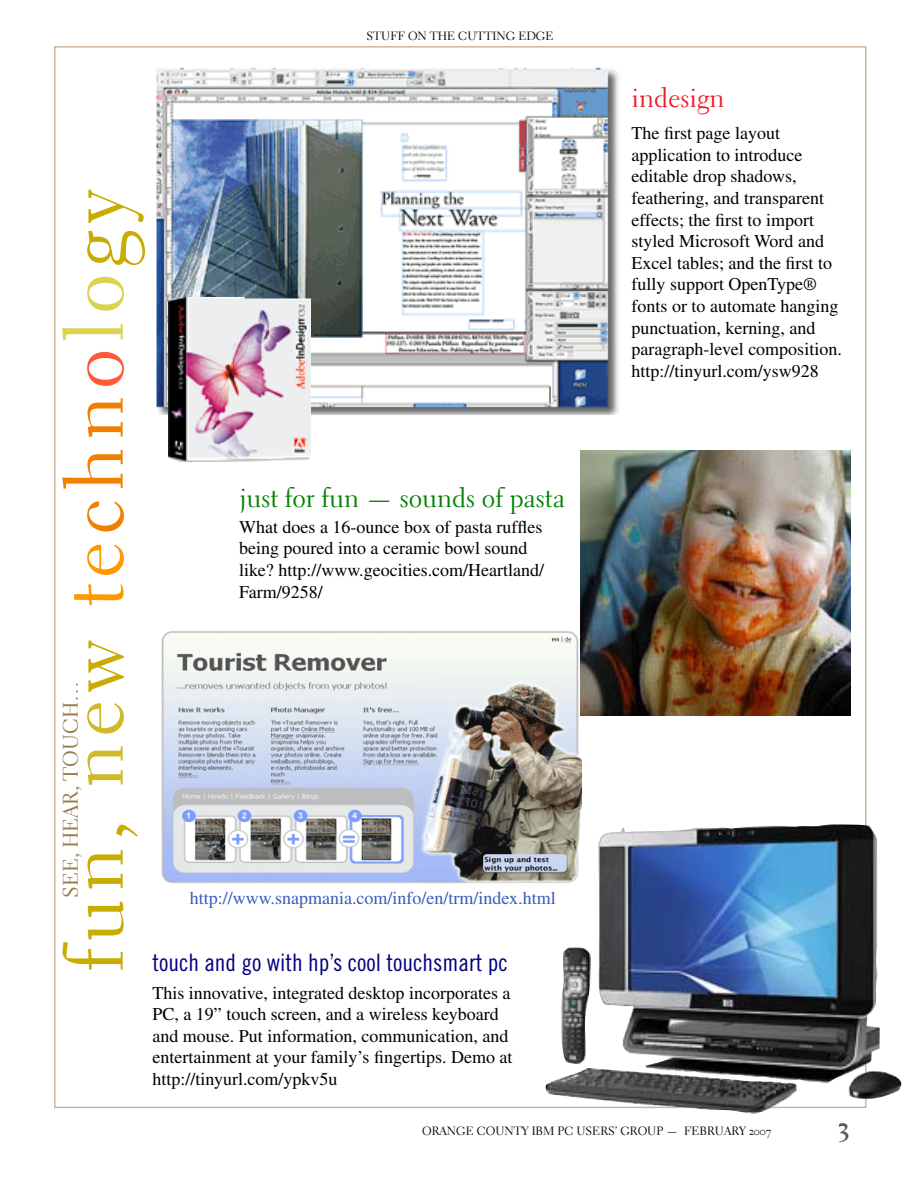
<style>
.page{position:relative;width:918px;height:1188px;background:#fff}
.page>*{position:absolute;margin:0;border:0;box-sizing:border-box;transform-origin:0 0}
.t1{font:81px "Electra LH Regular Os F";letter-spacing:.075em;color:#c8ac01}
.t2{font:27px "Electra LH Regular Os F";color:#008000}
.t3{font:27px "Electra LH Regular Os F";color:#ed1c24}
.t4{font:24px "Trade Gothic LT Cond Eighteen";color:#000080}
.t5{font:21px "Electra LH Regular SC";color:#957b4a}
.t6{font:18px/21.6px "Times";color:#000}
.t7{font:18px "Times";color:#395abb}
.t8{font:12px "Electra LH Regular Os F";color:#000}
.s1{color:#d1b92a}
.s2{color:#f90}
.s3{color:#f18000}
.s4{color:#ff5938}
.s5{color:#ddd24d}
</style>
<div class="page">
<img style="left:161px;top:631px;width:421px;height:253px">
<img style="left:156px;top:68px;width:463px;height:347px">
<img style="left:168px;top:297px;width:142px;height:165px">
<img style="left:545px;top:822px;width:357px;height:292px">
<img style="left:580px;top:450px;width:270px;height:266px">
<p class="t8" style="left:367px;top:28px;width:188px">STUFF ON THE CUTTING EDGE</p>
<h1 class="t1" style="left:45px;top:972px;width:784px;rotate:-90deg">fun, <span class="s1">ne</span>w <span class="s2">te</span><span class="s3">chn</span><span class="s4">o</span><span class="s5">lo</span>gy</h1>
<h2 class="t2" style="left:239px;top:481px;width:328px">just for fun — sounds of pasta</h2>
<p class="t6" style="left:239px;top:516px;width:307px">What does a 16-ounce box of pasta ruffles being poured into a ceramic bowl sound like? http://www.geocities.com/Heartland/ Farm/9258/</p>
<p class="t5" style="left:58px;top:898px;width:219px;rotate:-90deg">SEE, HEAR, TOUCH…</p>
<p class="t7" style="left:190px;top:888px;width:368px">http://www.snapmania.com/info/en/trm/index.html</p>
<h3 class="t4" style="left:152px;top:948px;width:357px">touch and go with hp’s cool touchsmart pc</h3>
<p class="t6" style="left:152px;top:982px;width:362px">This innovative, integrated desktop incorporates a PC, a 19” touch screen, and a wireless keyboard and mouse. Put information, communication, and entertainment at your family’s fingertips. Demo at http://tinyurl.com/ypkv5u</p>
<h2 class="t3" style="left:632px;top:81px;width:95px">indesign</h2>
<p class="t6" style="left:632px;top:122px;width:212px">The first page layout application to introduce editable drop shadows, feathering, and transparent effects; the first to import styled Microsoft Word and<br>Excel tables; and the first to fully support OpenType® fonts or to automate hanging punctuation, kerning, and paragraph-level composition. http://tinyurl.com/ysw928</p>
<p class="t8" style="left:422px;top:1123px;width:351px">ORANGE COUNTY IBM PC USERS’ GROUP — FEBRUARY 2007</p>
</div>
